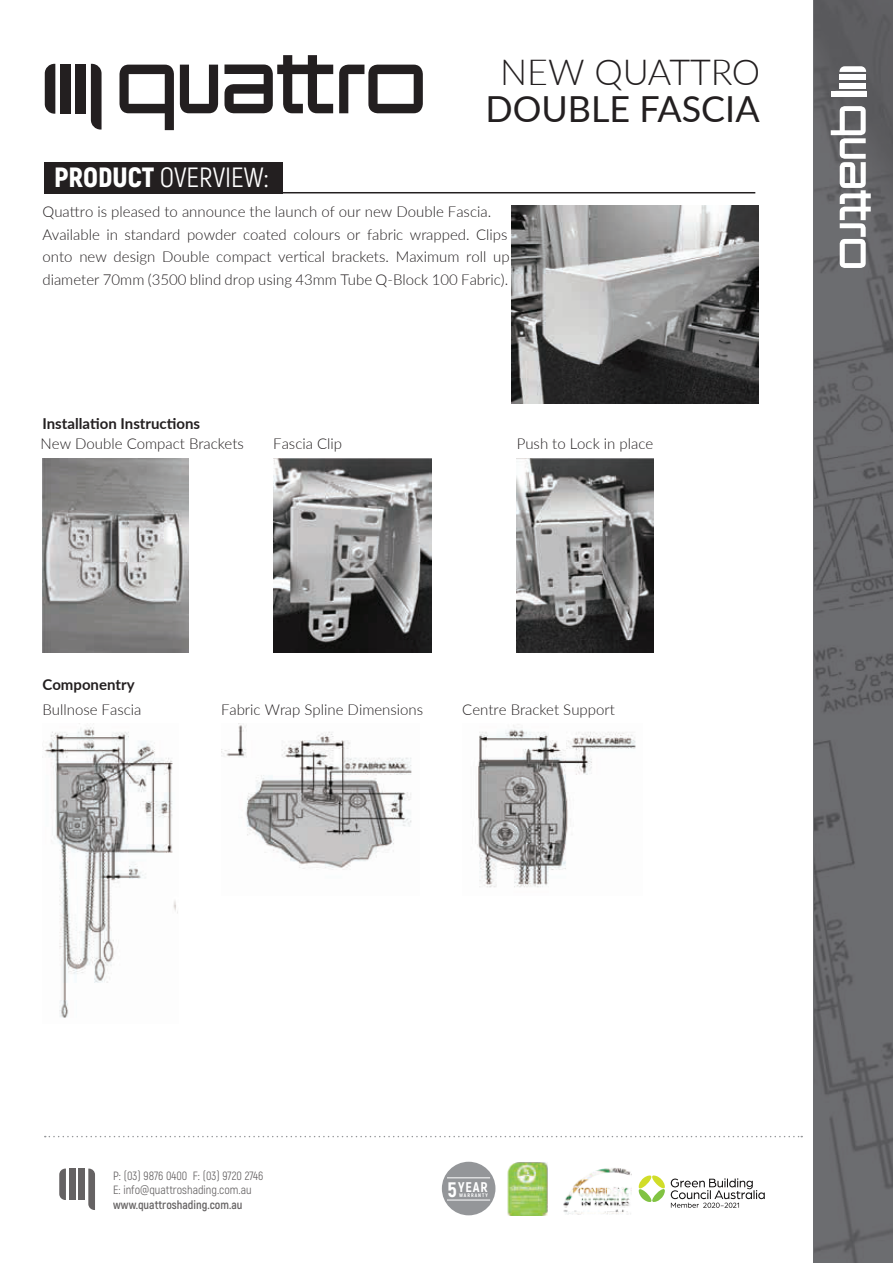
<style>
.page{position:relative;width:893px;height:1263px;background:#fff}
.page>*{position:absolute;margin:0;border:0;box-sizing:border-box;transform-origin:0 0}
.t1{font:35.85px "Lato";color:#231f20}
.t2{font:300 35.85px "Lato";color:#231f20}
.t3{font:27.75px "Akrobat";color:#fff}
.t4{font:300 15px/22.5px "Lato";color:#231f20}
.t5{font:700 15px "Lato";color:#231f20}
.t6{font:800 14.1px "Akrobat";color:#fff}
.t7{font:12px/14.4px "Akrobat";color:#231f20}
.t8{font:700 12px "Akrobat";color:#231f20}
.t9{font:800 5.1px "Akrobat";letter-spacing:.2em;color:#fff}
.s1{font-weight:900}
.s2{font-size:21px}
</style>
<div class="page">
<img style="left:814px;top:0;width:79px;height:1263px">
<svg style="left:45px;top:1136px;width:757px;height:1px"></svg>
<img style="left:563px;top:1168px;width:69px;height:46px">
<img style="left:507px;top:1162px;width:41px;height:54px">
<div style="left:442px;top:1162px;width:53px;height:53px;background:#949699;border-radius:50%"></div>
<hr style="left:447px;top:1200px;width:43px;height:1px;background:#fff">
<hr style="left:447px;top:1177px;width:43px;height:1px;background:#fff">
<svg style="left:59px;top:1168px;width:7px;height:32px"></svg>
<div style="left:79px;top:1168px;width:6px;height:32px;background:#656263"></div>
<div style="left:69px;top:1168px;width:7px;height:32px;background:#656263"></div>
<svg style="left:88px;top:1168px;width:7px;height:42px"></svg>
<div style="left:44px;top:162px;width:239px;height:31px;background:#231f20"></div>
<hr style="left:44px;top:192px;width:711px;height:1px;background:#231f20">
<svg style="left:45px;top:64px;width:10px;height:50px"></svg>
<div style="left:75px;top:64px;width:11px;height:50px;background:#231f20"></div>
<div style="left:60px;top:64px;width:11px;height:50px;background:#231f20"></div>
<svg style="left:91px;top:64px;width:11px;height:66px"></svg>
<svg style="left:120px;top:65px;width:54px;height:65px"></svg>
<svg style="left:180px;top:65px;width:38px;height:48px"></svg>
<svg style="left:224px;top:55px;width:109px;height:58px"></svg>
<svg style="left:339px;top:65px;width:84px;height:48px"></svg>
<img style="left:512px;top:205px;width:246px;height:199px">
<img style="left:43px;top:458px;width:145px;height:195px">
<img style="left:44px;top:723px;width:134px;height:295px">
<img style="left:273px;top:458px;width:159px;height:195px">
<img style="left:221px;top:723px;width:191px;height:147px">
<img style="left:517px;top:458px;width:136px;height:195px">
<img style="left:477px;top:724px;width:159px;height:164px">
<svg style="left:639px;top:1175px;width:126px;height:33px"></svg>
<svg style="left:839px;top:66px;width:27px;height:6px"></svg>
<div style="left:839px;top:83px;width:27px;height:5px;background:#fff"></div>
<div style="left:839px;top:74px;width:27px;height:6px;background:#fff"></div>
<svg style="left:831px;top:91px;width:35px;height:6px"></svg>
<svg style="left:831px;top:106px;width:40px;height:162px"></svg>
<h1 class="t2" style="left:500px;top:47px;width:262px">NEW QUATTRO</h1>
<h1 class="t1" style="left:486px;top:83px;width:276px">DOUBLE FASCIA</h1>
<h2 class="t3" style="left:54px;top:161px;width:216px"><span class="s1">PRODUCT</span> OVERVIEW:</h2>
<p class="t4" style="left:42px;top:200px;width:469px">Quattro is pleased to announce the launch of our new Double Fascia.<br>Available in standard powder coated colours or fabric wrapped. Clips onto new design Double compact vertical brackets. Maximum roll up diameter 70mm (3500 blind drop using 43mm Tube Q-Block 100 Fabric).</p>
<p class="t5" style="left:42px;top:412px;width:159px">Installation Instructions</p>
<p class="t4" style="left:41px;top:432px;width:205px">New Double Compact Brackets</p>
<p class="t4" style="left:273px;top:432px;width:70px">Fascia Clip</p>
<p class="t4" style="left:517px;top:432px;width:138px">Push to Lock in place</p>
<p class="t5" style="left:42px;top:673px;width:94px">Componentry</p>
<p class="t4" style="left:42px;top:697px;width:100px">Bullnose Fascia</p>
<p class="t4" style="left:221px;top:697px;width:204px">Fabric Wrap Spline Dimensions</p>
<p class="t4" style="left:462px;top:697px;width:154px">Centre Bracket Support</p>
<p class="t7" style="left:113px;top:1168px;width:152px">P: (03) 9876 0400 F: (03) 9720 2746<br>E: info@quattroshading.com.au</p>
<p class="t8" style="left:113px;top:1197px;width:131px">www.quattroshading.com.au</p>
<p class="t6" style="left:447px;top:1178px;width:42px"><span class="s2">5</span>YEAR</p>
<p class="t9" style="left:459px;top:1192px;width:30px">WARRANTY</p>
</div>
